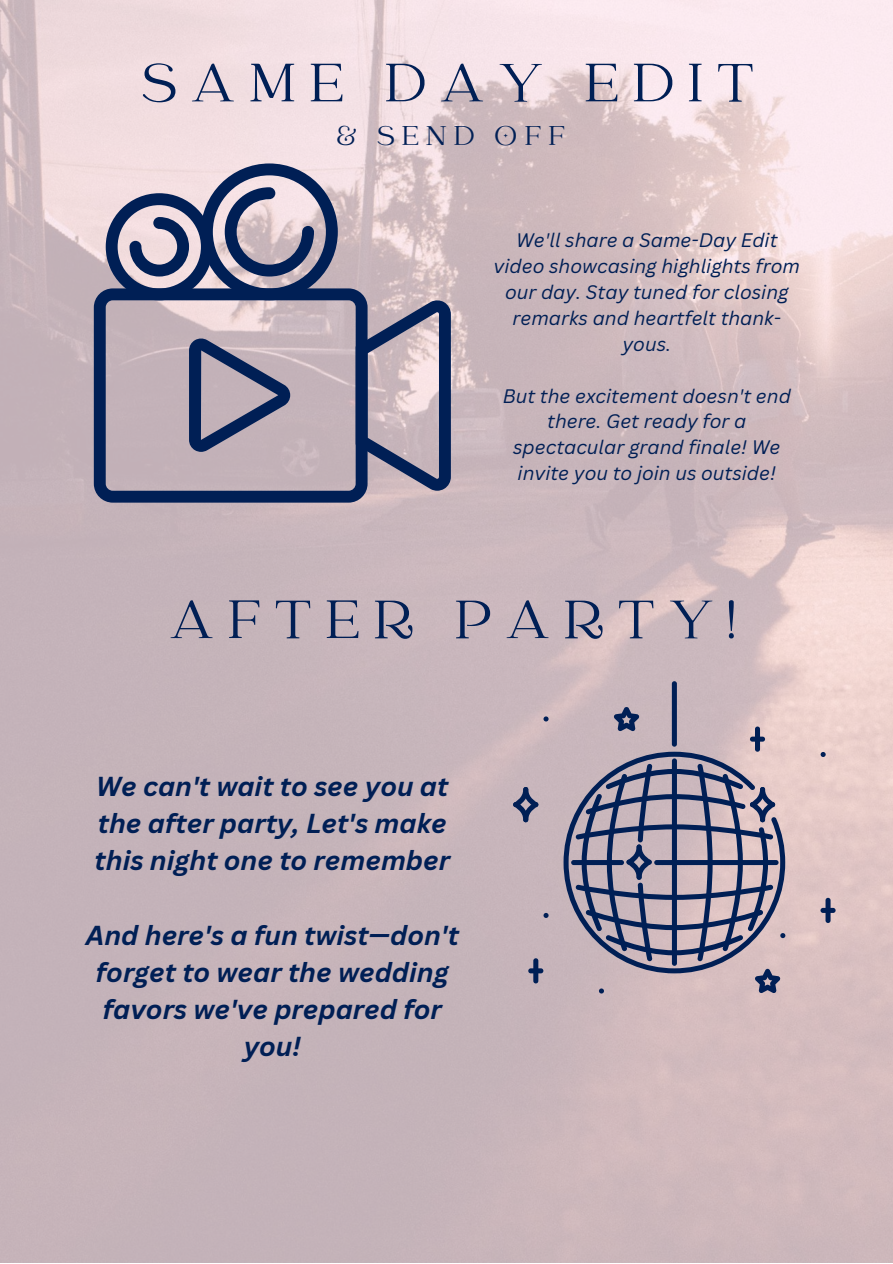
<style>
.page{position:relative;width:893px;height:1264px;background:#fff}
.page>*{position:absolute;margin:0;border:0;box-sizing:border-box;transform-origin:0 0}
.t1{font:60px "Catchy Mager";letter-spacing:.235em;color:#001f55}
.t2{font:30px "Catchy Mager";letter-spacing:.235em;color:#001f55}
.t3{font:italic 700 26.7px/37px "Canva Sans";color:#001f55}
.t4{font:italic 19.05px/25.8px "Canva Sans";color:#001f55;text-align:center}
</style>
<div class="page">
<img style="left:0;top:0;width:892px;height:1261px">
<svg style="left:94px;top:288px;width:273px;height:214px;background:#a49ba9"></svg>
<svg style="left:355px;top:300px;width:95px;height:190px;background:#89879d"></svg>
<svg style="left:106px;top:163px;width:232px;height:137px;background:#898aa2"></svg>
<svg style="left:543px;top:716px;width:5px;height:5px"></svg>
<svg style="left:599px;top:988px;width:5px;height:5px"></svg>
<svg style="left:543px;top:912px;width:5px;height:6px"></svg>
<svg style="left:820px;top:752px;width:5px;height:5px"></svg>
<svg style="left:563px;top:751px;width:222px;height:222px;background:#a99daa"></svg>
<div style="left:571px;top:860px;width:53px;height:5px;background:#001f55;border-radius:3px"></div>
<div style="left:672px;top:758px;width:5px;height:207px;background:#001f55;border-radius:3px"></div>
<div style="left:671px;top:681px;width:5px;height:65px;background:#001f55;border-radius:3px"></div>
<svg style="left:512px;top:787px;width:26px;height:35px"></svg>
<svg style="left:575px;top:763px;width:210px;height:198px;background:#8f899d"></svg>
<svg style="left:613px;top:706px;width:26px;height:25px"></svg>
<svg style="left:754px;top:968px;width:26px;height:25px"></svg>
<div style="left:825px;top:897px;width:5px;height:26px;background:#001f55;border-radius:3px"></div>
<div style="left:820px;top:907px;width:15px;height:5px;background:#001f55;border-radius:3px"></div>
<div style="left:533px;top:958px;width:5px;height:25px;background:#001f55;border-radius:3px"></div>
<div style="left:528px;top:968px;width:15px;height:5px;background:#001f55;border-radius:3px"></div>
<div style="left:755px;top:726px;width:5px;height:25px;background:#001f55;border-radius:3px"></div>
<div style="left:749px;top:736px;width:16px;height:5px;background:#001f55;border-radius:3px"></div>
<h1 class="t1" style="left:142px;top:54px;width:613px">SAME DAY EDIT</h1>
<h2 class="t2" style="left:337px;top:121px;width:229px">&amp; SEND OFF</h2>
<p class="t4" style="left:493px;top:227px;width:308px">We'll share a Same-Day Edit video showcasing highlights from our day. Stay tuned for closing remarks and heartfelt thank&shy;yous.</p>
<p class="t4" style="left:502px;top:382px;width:290px">But the excitement doesn't end there. Get ready for a spectacular grand finale! We invite you to join us outside!</p>
<h1 class="t1" style="left:169px;top:590px;width:567px">AFTER PARTY!</h1>
<h3 class="t3" style="left:95px;top:767px;width:357px">We can't wait to see you at the after party, Let's make this night one to remember</h3>
<h3 class="t3" style="left:86px;top:915px;width:374px;text-align:center">And here's a fun twist—don't forget to wear the wedding favors we've prepared for you!</h3>
</div>
